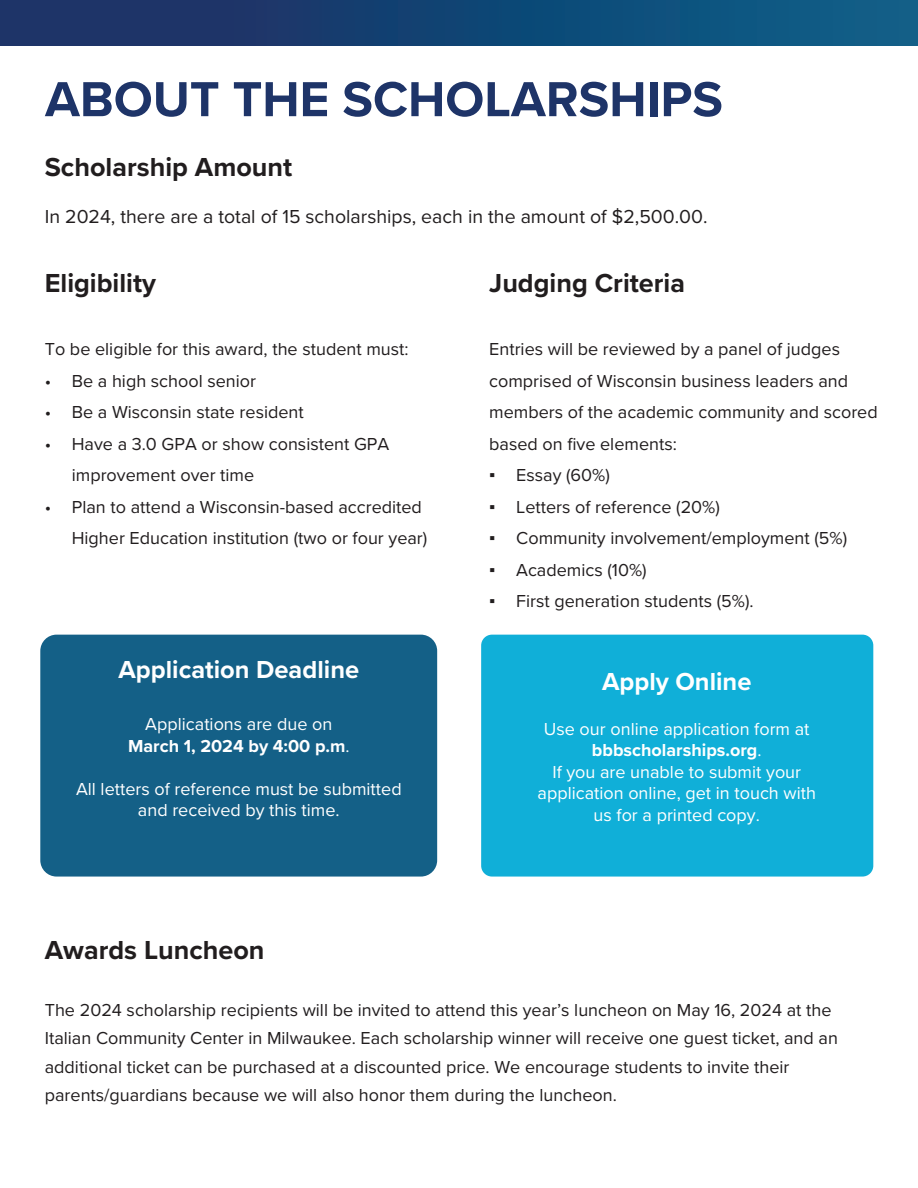
<style>
.page{position:relative;width:918px;height:1188px;background:#fff}
.page>*{position:absolute;margin:0;border:0;box-sizing:border-box;transform-origin:0 0}
.t1{font:700 51px "Proxima Nova";color:#1e3468}
.t2{font:700 27px "Proxima Nova";color:#211d1e}
.t3{font:700 25.5px "Proxima Nova";color:#fff}
.t4{font:19.5px "Proxima Nova";color:#211d1e}
.t5{font:18px/31.5px "Proxima Nova";color:#211d1e}
.t6{font:18px/21.6px "Proxima Nova";color:#fff;text-align:center}
.s1{font-weight:700}
.s2{font-family:"Times New Roman"}
</style>
<div class="page">
<div style="left:40px;top:635px;width:397px;height:242px;background:#146087;border-radius:16px"></div>
<div style="left:481px;top:635px;width:392px;height:242px;background:#10afd8;border-radius:11px"></div>
<div style="left:0;top:0;width:918px;height:45px;background:linear-gradient(to right,#1e2c62,#0a5f87)"></div>
<h1 class="t1" style="left:45px;top:61px;width:679px">ABOUT THE SCHOLARSHIPS</h1>
<h2 class="t2" style="left:45px;top:147px;width:249px">Scholarship Amount</h2>
<p class="t4" style="left:45px;top:202px;width:664px">In 2024, there are a total of 15 scholarships, each in the amount of $2,500.00.</p>
<h2 class="t2" style="left:45px;top:263px;width:113px">Eligibility</h2>
<p class="t5" style="left:45px;top:333px;width:365px">To be eligible for this award, the student must:</p>
<p class="t5" style="left:45px;top:364px;width:213px">• Be a high school senior</p>
<p class="t5" style="left:45px;top:396px;width:261px">• Be a Wisconsin state resident</p>
<p class="t5" style="left:72px;top:427px;width:319px;text-indent:-27px">• Have a 3.0 GPA or show consistent GPA improvement over time</p>
<p class="t5" style="left:45px;top:490px;width:384px;text-align:right">• Plan to attend a Wisconsin-based accredited<br>Higher Education institution (two or four year)</p>
<h3 class="t3" style="left:118px;top:650px;width:242px">Application Deadline</h3>
<p class="t6" style="left:128px;top:712px;width:223px">Applications are due on<br><span class="s1">March 1, 2024 by 4:00 p.m</span>.</p>
<p class="t6" style="left:76px;top:777px;width:327px">All letters of reference must be submitted and received by this time.</p>
<h2 class="t2" style="left:45px;top:930px;width:221px">Awards Luncheon</h2>
<h2 class="t2" style="left:489px;top:263px;width:197px">Judging Criteria</h2>
<p class="t5" style="left:489px;top:333px;width:390px">Entries will be reviewed by a panel of judges comprised of Wisconsin business leaders and members of the academic community and scored based on five elements:</p>
<p class="t5" style="left:489px;top:459px;width:122px"><span class="s2">▪</span> Essay (60%)</p>
<p class="t5" style="left:489px;top:490px;width:232px"><span class="s2">▪</span> Letters of reference (20%)</p>
<p class="t5" style="left:489px;top:522px;width:359px"><span class="s2">▪</span> Community involvement/employment (5%)</p>
<p class="t5" style="left:489px;top:553px;width:159px"><span class="s2">▪</span> Academics (10%)</p>
<p class="t5" style="left:489px;top:585px;width:266px"><span class="s2">▪</span> First generation students (5%).</p>
<h3 class="t3" style="left:602px;top:662px;width:151px">Apply Online</h3>
<p class="t6" style="left:538px;top:717px;width:280px">Use our online application form at <span class="s1">bbbscholarships.org</span>.<br>If you are unable to submit your application online, get in touch with us for a printed copy.</p>
<p class="t5" style="left:45px;top:995px;width:795px;line-height:28.5px">The 2024 scholarship recipients will be invited to attend this year’s luncheon on May 16, 2024 at the Italian Community Center in Milwaukee. Each scholarship winner will receive one guest ticket, and an additional ticket can be purchased at a discounted price. We encourage students to invite their parents/guardians because we will also honor them during the luncheon.</p>
</div>
